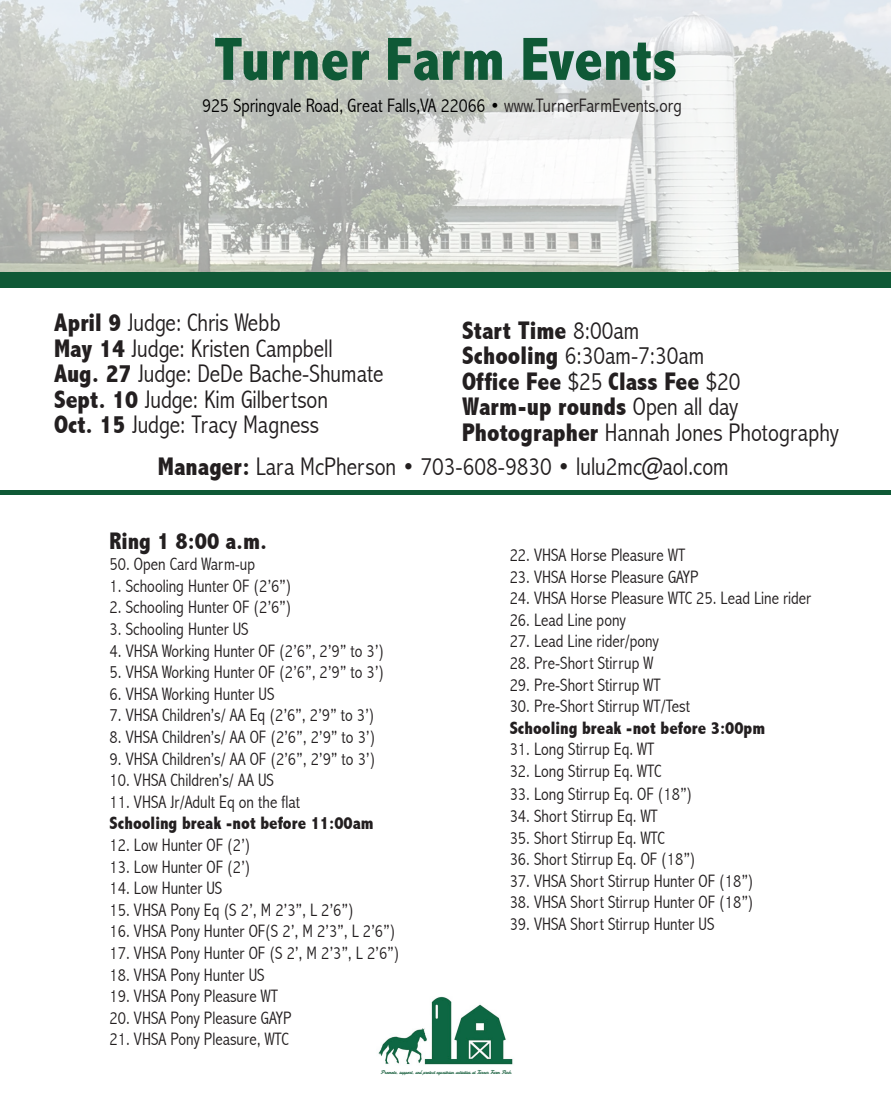
<style>
.page{position:relative;width:891px;height:1107px;background:#fff}
.page>*{position:absolute;margin:0;border:0;box-sizing:border-box;transform-origin:0 0}
.t1{font:800 condensed 61.5px "Abadi";color:#0f5936}
.t2{font:300 condensed 25.5px "Abadi";color:#231f20}
.t3{font:800 condensed 25.5px "Abadi";color:#231f20}
.t4{font:800 condensed 24px "Abadi";color:#231f20}
.t5{font:300 condensed 19.5px "Abadi";color:#000}
.t6{font:300 condensed 18px "Abadi";color:#231f20}
.t7{font:800 condensed 18px "Abadi";color:#231f20}
.t8{font:5.25px "Fenway Park JF";color:#0f5936}
.s1{color:#231f20}
.s2{font-weight:800}
.s3{font-weight:300}
</style>
<div class="page">
<img style="left:0;top:0;width:891px;height:273px">
<img style="left:378px;top:996px;width:135px;height:69px">
<div style="left:0;top:490px;width:891px;height:5px;background:#0f5936"></div>
<div style="left:0;top:273px;width:891px;height:15px;background:#0f5936"></div>
<p class="t1" style="left:214px;top:24px;width:465px">Turner Farm Events</p>
<p class="t5" style="left:202px;top:94px;width:481px">925 Springvale Road, Great Falls,VA 22066 • <span class="s1">www.TurnerFarmEvents.org</span></p>
<p class="t2" style="left:54px;top:308px;width:228px"><span class="s2">April 9</span> Judge: Chris Webb</p>
<p class="t2" style="left:54px;top:334px;width:280px"><span class="s2">May 14</span> Judge: Kristen Campbell</p>
<p class="t2" style="left:54px;top:359px;width:331px"><span class="s2">Aug. 27</span> Judge: DeDe Bache-Shumate</p>
<p class="t2" style="left:54px;top:385px;width:276px"><span class="s2">Sept. 10</span> Judge: Kim Gilbertson</p>
<p class="t2" style="left:54px;top:410px;width:266px"><span class="s2">Oct. 15</span> Judge: Tracy Magness</p>
<p class="t2" style="left:158px;top:452px;width:572px"><span class="s2">Manager:</span> Lara McPherson • 703-608-9830 • lulu2mc@aol.com</p>
<p class="t3" style="left:462px;top:316px;width:178px">Start Time <span class="s3">8:00am</span></p>
<p class="t2" style="left:462px;top:341px;width:244px"><span class="s2">Schooling</span> 6:30am-7:30am</p>
<p class="t3" style="left:462px;top:367px;width:280px">Office Fee <span class="s3">$25</span> Class Fee <span class="s3">$20</span></p>
<p class="t3" style="left:462px;top:392px;width:278px">Warm-up rounds <span class="s3">Open all day</span></p>
<p class="t2" style="left:462px;top:418px;width:378px"><span class="s2">Photographer</span> Hannah Jones Photography</p>
<p class="t4" style="left:110px;top:527px;width:159px">Ring 1 8:00 a.m.</p>
<p class="t6" style="left:110px;top:554px;width:147px">50. Open Card Warm-up</p>
<p class="t6" style="left:110px;top:575px;width:183px">1. Schooling Hunter OF (2’6”)</p>
<p class="t6" style="left:110px;top:597px;width:183px">2. Schooling Hunter OF (2’6”)</p>
<p class="t6" style="left:110px;top:618px;width:141px">3. Schooling Hunter US</p>
<p class="t6" style="left:110px;top:640px;width:276px">4. VHSA Working Hunter OF (2’6”, 2’9” to 3’)</p>
<p class="t6" style="left:110px;top:662px;width:276px">5. VHSA Working Hunter OF (2’6”, 2’9” to 3’)</p>
<p class="t6" style="left:110px;top:683px;width:167px">6. VHSA Working Hunter US</p>
<p class="t6" style="left:110px;top:705px;width:266px">7. VHSA Children’s/ AA Eq (2’6”, 2’9” to 3’)</p>
<p class="t6" style="left:110px;top:726px;width:267px">8. VHSA Children’s/ AA OF (2’6”, 2’9” to 3’)</p>
<p class="t6" style="left:110px;top:748px;width:267px">9. VHSA Children’s/ AA OF (2’6”, 2’9” to 3’)</p>
<p class="t6" style="left:110px;top:770px;width:166px">10. VHSA Children’s/ AA US</p>
<p class="t6" style="left:110px;top:791px;width:192px">11. VHSA Jr/Adult Eq on the flat</p>
<p class="t7" style="left:110px;top:813px;width:265px">Schooling break -not before 11:00am</p>
<p class="t6" style="left:110px;top:834px;width:142px">12. Low Hunter OF (2’)</p>
<p class="t6" style="left:110px;top:856px;width:142px">13. Low Hunter OF (2’)</p>
<p class="t6" style="left:110px;top:878px;width:114px">14. Low Hunter US</p>
<p class="t6" style="left:110px;top:899px;width:246px">15. VHSA Pony Eq (S 2’, M 2’3”, L 2’6”)</p>
<p class="t6" style="left:110px;top:921px;width:287px">16. VHSA Pony Hunter OF(S 2’, M 2’3”, L 2’6”)</p>
<p class="t6" style="left:110px;top:942px;width:291px">17. VHSA Pony Hunter OF (S 2’, M 2’3”, L 2’6”)</p>
<p class="t6" style="left:110px;top:964px;width:157px">18. VHSA Pony Hunter US</p>
<p class="t6" style="left:110px;top:986px;width:170px">19. VHSA Pony Pleasure WT</p>
<p class="t6" style="left:110px;top:1007px;width:184px">20. VHSA Pony Pleasure GAYP</p>
<p class="t6" style="left:110px;top:1029px;width:181px">21. VHSA Pony Pleasure, WTC</p>
<p class="t6" style="left:510px;top:545px;width:177px">22. VHSA Horse Pleasure WT</p>
<p class="t6" style="left:510px;top:566px;width:191px">23. VHSA Horse Pleasure GAYP</p>
<p class="t6" style="left:510px;top:588px;width:303px">24. VHSA Horse Pleasure WTC 25. Lead Line rider</p>
<p class="t6" style="left:510px;top:609px;width:118px">26. Lead Line pony</p>
<p class="t6" style="left:510px;top:631px;width:151px">27. Lead Line rider/pony</p>
<p class="t6" style="left:510px;top:653px;width:145px">28. Pre-Short Stirrup W</p>
<p class="t6" style="left:510px;top:674px;width:153px">29. Pre-Short Stirrup WT</p>
<p class="t6" style="left:510px;top:696px;width:182px">30. Pre-Short Stirrup WT/Test</p>
<p class="t7" style="left:510px;top:717px;width:257px">Schooling break -not before 3:00pm</p>
<p class="t6" style="left:510px;top:739px;width:146px">31. Long Stirrup Eq. WT</p>
<p class="t6" style="left:510px;top:761px;width:153px">32. Long Stirrup Eq. WTC</p>
<p class="t6" style="left:510px;top:784px;width:184px">33. Long Stirrup Eq. OF (18”)</p>
<p class="t6" style="left:510px;top:806px;width:150px">34. Short Stirrup Eq. WT</p>
<p class="t6" style="left:510px;top:827px;width:157px">35. Short Stirrup Eq. WTC</p>
<p class="t6" style="left:510px;top:849px;width:187px">36. Short Stirrup Eq. OF (18”)</p>
<p class="t6" style="left:510px;top:870px;width:245px">37. VHSA Short Stirrup Hunter OF (18”)</p>
<p class="t6" style="left:510px;top:892px;width:245px">38. VHSA Short Stirrup Hunter OF (18”)</p>
<p class="t6" style="left:510px;top:914px;width:206px">39. VHSA Short Stirrup Hunter US</p>
<p class="t8" style="left:381px;top:1068px;width:133px">Promote, support, and protect equestrian activities at Turner Farm Park.</p>
</div>
